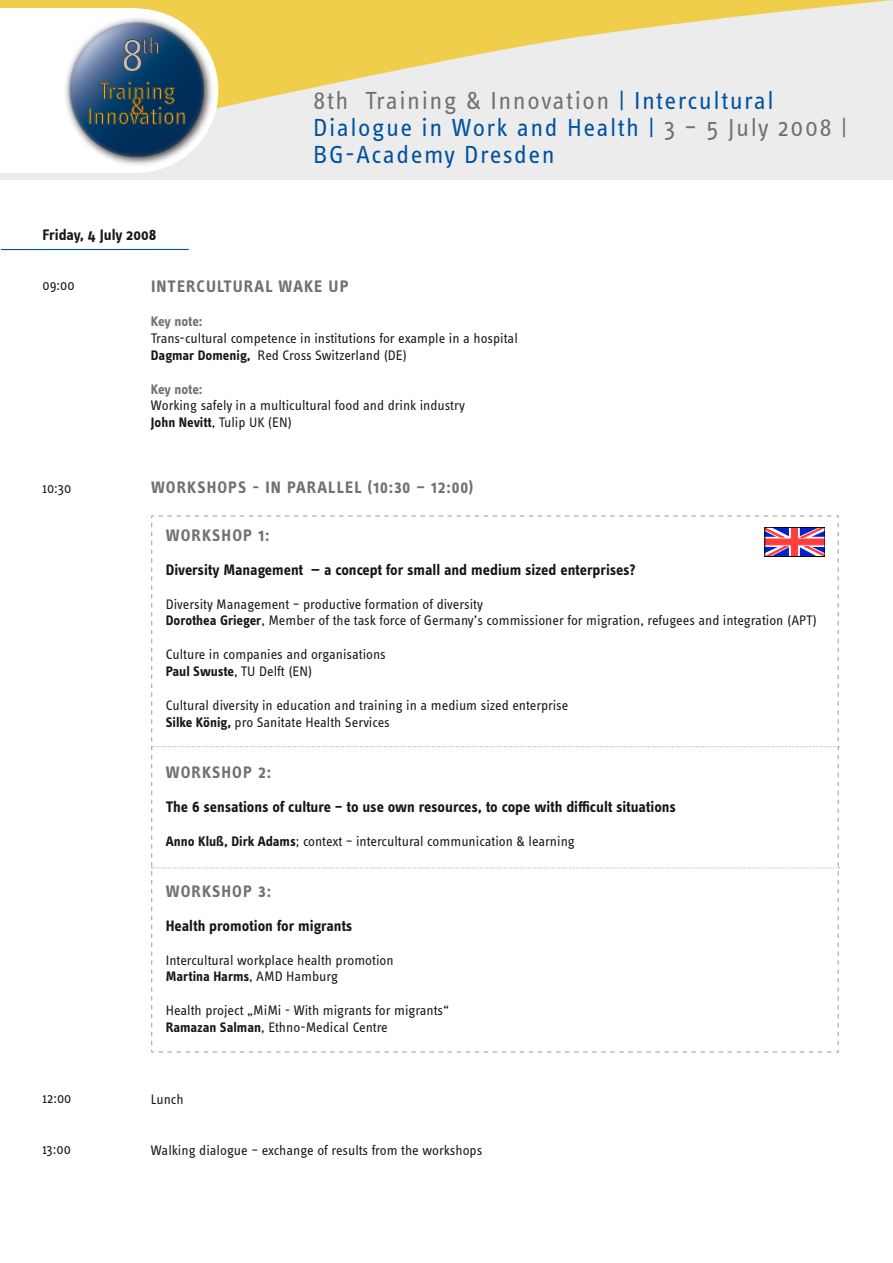
<style>
.page{position:relative;width:893px;height:1263px;background:#fff}
.page>*{position:absolute;margin:0;border:0;box-sizing:border-box;transform-origin:0 0}
.t1{font:27px "Info OT Text";color:#f29400}
.t2{font:25.5px/27px "Info OT Text";letter-spacing:.06em;color:#00519e}
.t3{font:24.3px/24.9px "Info OT Text";color:#f3c000;text-align:center}
.t4{font:24.3px "Info OT Text";color:#bcbdbe}
.t5{font:700 17.25px "Info OT Text";letter-spacing:.06em;color:#707173}
.t6{font:700 15.75px "Info OT Text";letter-spacing:-.005em;color:#1a171b}
.t7{font:14.25px/17px "Info OT Text";color:#1a171b}
.t8{font:700 14.25px "Info OT Text";letter-spacing:-.005em;color:#707173}
.s1{font-size:48.45px}
.s2{color:#707173}
.s3{font-weight:700}
</style>
<div class="page">
<div style="left:0;top:0;width:893px;height:180px;background:#ececed"></div>
<svg style="left:0;top:0;width:893px;height:109px"></svg>
<div style="left:0;top:9px;width:137px;height:164px;background:#fff"></div>
<div style="left:54px;top:9px;width:164px;height:164px;background:#fff;border-radius:50%"></div>
<img style="left:65px;top:14px;width:151px;height:154px">
<svg style="left:69px;top:22px;width:135px;height:135px;background:#4d6a86"></svg>
<hr style="left:1px;top:249px;width:188px;height:1px;background:#00519e">
<svg style="left:151px;top:515px;width:688px;height:537px"></svg>
<div style="left:765px;top:527px;width:60px;height:29px;border:1px solid #000"></div>
<h3 class="t4" style="left:121px;top:31px;width:41px"><span class="s1">8</span>th</h3>
<h3 class="t3" style="left:87px;top:78px;width:101px">Training<br>Innovation</h3>
<h1 class="t1" style="left:130px;top:89px;width:17px">&amp;</h1>
<p class="t6" style="left:43px;top:225px;width:115px">Friday, 4 July 2008</p>
<h2 class="t2" style="left:313px;top:87px;width:535px"><span class="s2">8th Training &amp; Innovation</span> | Intercultural<br>Dialogue in Work and Health | <span class="s2">3 – 5 July 2008 |<br></span>BG-Academy Dresden</h2>
<p class="t7" style="left:43px;top:276px;width:34px">09:00</p>
<p class="t5" style="left:151px;top:275px;width:199px">INTERCULTURAL WAKE UP</p>
<p class="t8" style="left:151px;top:312px;width:53px">Key note:</p>
<p class="t7" style="left:151px;top:329px;width:368px">Trans-cultural competence in institutions for example in a hospital<br><span class="s3">Dagmar Domenig,</span> Red Cross Switzerland (DE)</p>
<p class="t8" style="left:151px;top:380px;width:53px">Key note:</p>
<p class="t7" style="left:151px;top:397px;width:315px">Working safely in a multicultural food and drink industry<br><span class="s3">John Nevitt</span>, Tulip UK (EN)</p>
<p class="t7" style="left:43px;top:480px;width:30px">10:30</p>
<p class="t5" style="left:151px;top:477px;width:37px">Worksh</p>
<p class="t5" style="left:217px;top:477px;width:81px">ops - in para</p>
<p class="t5" style="left:328px;top:477px;width:147px">llel (10:30 – 12:00)</p>
<p class="t5" style="left:166px;top:524px;width:37px">Worksh</p>
<p class="t5" style="left:232px;top:524px;width:39px">op 1:</p>
<p class="t6" style="left:166px;top:560px;width:471px">Diversity Management — a concept for small and medium sized enterprises?</p>
<p class="t7" style="left:166px;top:595px;width:653px">Diversity Management – productive formation of diversity<br><span class="s3">Dorothea Grieger</span>, Member of the task force of Germany’s commissioner for migration, refugees and integration (APT)</p>
<p class="t7" style="left:166px;top:646px;width:221px">Culture in companies and organisations<br><span class="s3">Paul Swuste</span>, TU Delft (EN)</p>
<p class="t7" style="left:166px;top:697px;width:404px">Cultural diversity in education and training in a medium sized enterprise<br><span class="s3">Silke König,</span> pro Sanitate Health Services</p>
<p class="t5" style="left:166px;top:762px;width:37px">Worksh</p>
<p class="t5" style="left:232px;top:762px;width:40px">op 2:</p>
<p class="t6" style="left:166px;top:797px;width:512px">The 6 sensations of culture – to use own resources, to cope with difficult situations</p>
<p class="t7" style="left:166px;top:832px;width:411px"><span class="s3">Anno Kluß, Dirk Adams</span>; context – intercultural communication &amp; learning</p>
<p class="t5" style="left:166px;top:880px;width:37px">Worksh</p>
<p class="t5" style="left:232px;top:880px;width:40px">op 3:</p>
<p class="t6" style="left:166px;top:916px;width:188px">Health promotion for migrants</p>
<p class="t7" style="left:166px;top:951px;width:229px">Intercultural workplace health promotion<br><span class="s3">Martina Harms</span>, AMD Hamburg</p>
<p class="t7" style="left:166px;top:1002px;width:285px">Health project „MiMi - With migrants for migrants“<br><span class="s3">Ramazan Salman</span>, Ethno-Medical Centre</p>
<p class="t7" style="left:43px;top:1090px;width:30px">12:00</p>
<p class="t7" style="left:151px;top:1090px;width:34px">Lunch</p>
<p class="t7" style="left:43px;top:1141px;width:30px">13:00</p>
<p class="t7" style="left:151px;top:1141px;width:333px">Walking dialogue – exchange of results from the workshops</p>
</div>
